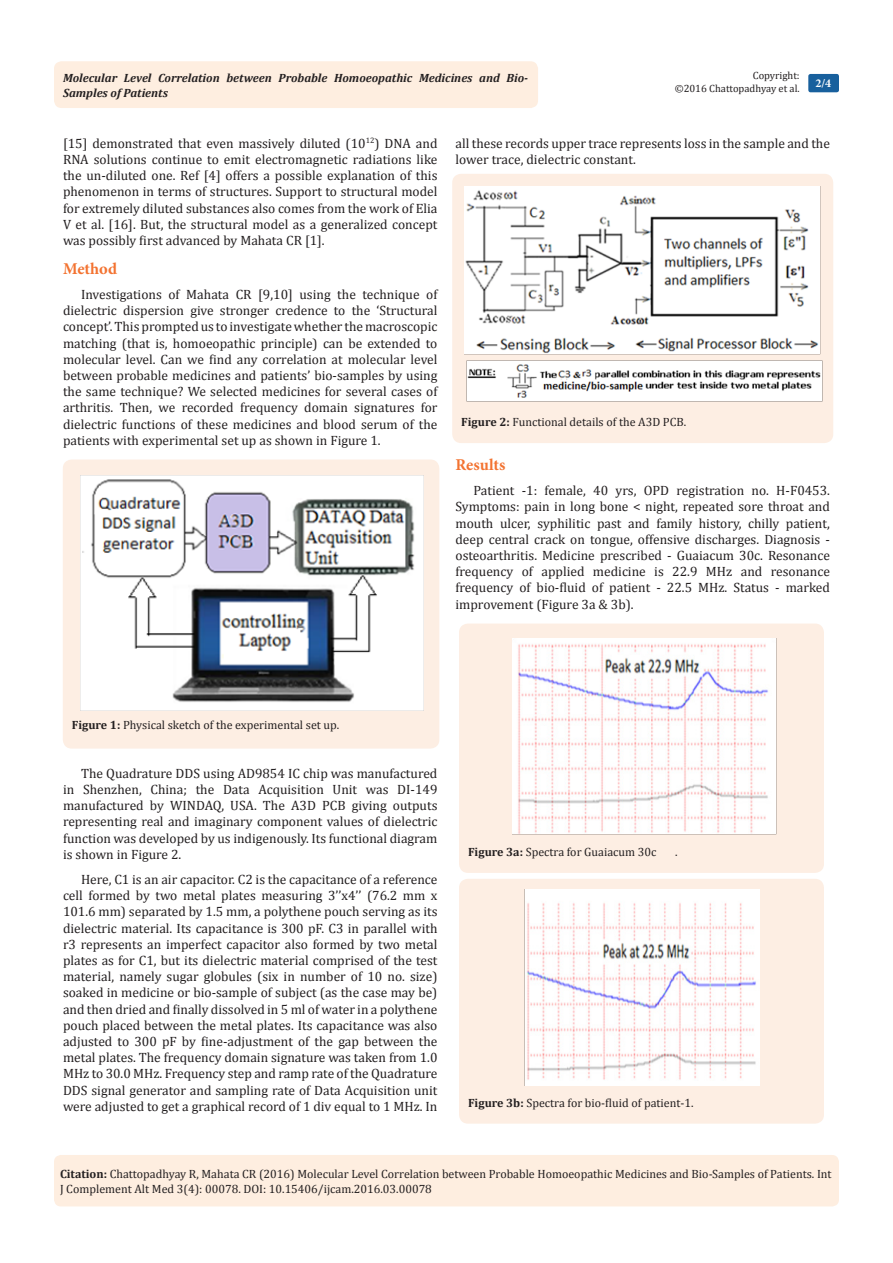
<style>
.page{position:relative;width:893px;height:1263px;background:#fff}
.page>*{position:absolute;margin:0;border:0;box-sizing:border-box;transform-origin:0 0}
.t1{font:700 16.5px "Minion Pro";color:#f37331}
.t2{font:13.5px/16.2px "Cambria";color:#231f20;text-align:justify}
.Citation{font:12px/14.4px "Cambria";color:#231f20}
.t3{font:italic 700 12px/14.4px "Cambria";color:#231f20}
.t4{font:700 12px "Minion Pro";color:#fff}
.t5{font:10.5px/12.6px "Cambria";color:#231f20;text-align:right}
.s1{font-weight:700}
</style>
<div class="page">
<div style="left:54px;top:61px;width:484px;height:47px;background:#feeee0;border-radius:8px"></div>
<div style="left:808px;top:74px;width:31px;height:18px;background:#18609d;border-radius:2px"></div>
<div style="left:54px;top:1155px;width:785px;height:51px;background:#feeee0;border-radius:7px"></div>
<div style="left:63px;top:459px;width:376px;height:290px;background:#fdeee3;border-radius:9px"></div>
<img style="left:80px;top:475px;width:344px;height:235px">
<div style="left:452px;top:174px;width:381px;height:269px;background:#fdeee3;border-radius:9px"></div>
<img style="left:464px;top:187px;width:356px;height:167px">
<img style="left:467px;top:361px;width:355px;height:40px">
<div style="left:459px;top:623px;width:365px;height:250px;background:#fdeee3;border-radius:9px"></div>
<img style="left:512px;top:638px;width:264px;height:196px">
<div style="left:459px;top:879px;width:365px;height:245px;background:#fdeee3;border-radius:9px"></div>
<img style="left:524px;top:890px;width:236px;height:196px">
<p class="t5" style="left:675px;top:69px;width:127px">Copyright:<br>©2016 Chattopadhyay et al.</p>
<p class="t3" style="left:63px;top:70px;width:467px">Molecular Level Correlation between Probable Homoeopathic Medicines and Bio-<br>Samples of Patients</p>
<p class="t4" style="left:815px;top:75px;width:17px">2/4</p>
<p class="t2" style="left:63px;top:135px;width:376px">[15] demonstrated that even massively diluted (10<sup>12</sup>) DNA and RNA solutions continue to emit electromagnetic radiations like the un-diluted one. Ref [4] offers a possible explanation of this phenomenon in terms of structures. Support to structural model for extremely diluted substances also comes from the work of Elia V et al. [16]. But, the structural model as a generalized concept was possibly first advanced by Mahata CR [1].</p>
<p class="t1" style="left:63px;top:257px;width:56px">Method</p>
<p class="t2" style="left:63px;top:286px;width:376px;text-indent:18px">Investigations of Mahata CR [9,10] using the technique of dielectric dispersion give stronger credence to the ‘Structural concept’. This prompted us to investigate whether the macroscopic matching (that is, homoeopathic principle) can be extended to molecular level. Can we find any correlation at molecular level between probable medicines and patients’ bio-samples by using the same technique? We selected medicines for several cases of arthritis. Then, we recorded frequency domain signatures for dielectric functions of these medicines and blood serum of the patients with experimental set up as shown in Figure 1.</p>
<p class="t2" style="left:455px;top:135px;width:376px">all these records upper trace represents loss in the sample and the lower trace, dielectric constant.</p>
<p class="Citation" style="left:461px;top:415px;width:227px"><span class="s1">Figure 2:</span> Functional details of the A3D PCB.</p>
<p class="t1" style="left:455px;top:453px;width:51px">Results</p>
<p class="t2" style="left:455px;top:482px;width:376px;text-indent:18px">Patient -1: female, 40 yrs, OPD registration no. H-F0453.<br>Symptoms: pain in long bone &lt; night, repeated sore throat and mouth ulcer, syphilitic past and family history, chilly patient, deep central crack on tongue, offensive discharges. Diagnosis - osteoarthritis. Medicine prescribed - Guaiacum 30c. Resonance frequency of applied medicine is 22.9 MHz and resonance frequency of bio-fluid of patient - 22.5 MHz. Status - marked improvement (Figure 3a &amp; 3b).</p>
<p class="Citation" style="left:72px;top:718px;width:269px"><span class="s1">Figure 1:</span> Physical sketch of the experimental set up.</p>
<p class="t2" style="left:63px;top:765px;width:376px;text-indent:18px">The Quadrature DDS using AD9854 IC chip was manufactured in Shenzhen, China; the Data Acquisition Unit was DI-149 manufactured by WINDAQ, USA. The A3D PCB giving outputs representing real and imaginary component values of dielectric function was developed by us indigenously. Its functional diagram is shown in Figure 2.</p>
<p class="t2" style="left:63px;top:871px;width:376px;text-indent:18px">Here, C1 is an air capacitor. C2 is the capacitance of a reference cell formed by two metal plates measuring 3’’x4’’ (76.2 mm x 101.6 mm) separated by 1.5 mm, a polythene pouch serving as its dielectric material. Its capacitance is 300 pF. C3 in parallel with r3 represents an imperfect capacitor also formed by two metal plates as for C1, but its dielectric material comprised of the test material, namely sugar globules (six in number of 10 no. size) soaked in medicine or bio-sample of subject (as the case may be) and then dried and finally dissolved in 5 ml of water in a polythene pouch placed between the metal plates. Its capacitance was also adjusted to 300 pF by fine-adjustment of the gap between the metal plates. The frequency domain signature was taken from 1.0<br>MHz to 30.0 MHz. Frequency step and ramp rate of the Quadrature DDS signal generator and sampling rate of Data Acquisition unit were adjusted to get a graphical record of 1 div equal to 1 MHz. In</p>
<p class="Citation" style="left:468px;top:844px;width:190px"><span class="s1">Figure 3a:</span> Spectra for Guaiacum 30c</p>
<p class="Citation" style="left:675px;top:844px;width:4px">.</p>
<p class="Citation" style="left:468px;top:1095px;width:227px"><span class="s1">Figure 3b:</span> Spectra for bio-fluid of patient-1.</p>
<p class="Citation" style="left:60px;top:1167px;width:773px"><span class="s1">Citation:</span> Chattopadhyay R, Mahata CR (2016) Molecular Level Correlation between Probable Homoeopathic Medicines and Bio-Samples of Patients. Int<br>J Complement Alt Med 3(4): 00078. DOI: 10.15406/ijcam.2016.03.00078</p>
</div>
